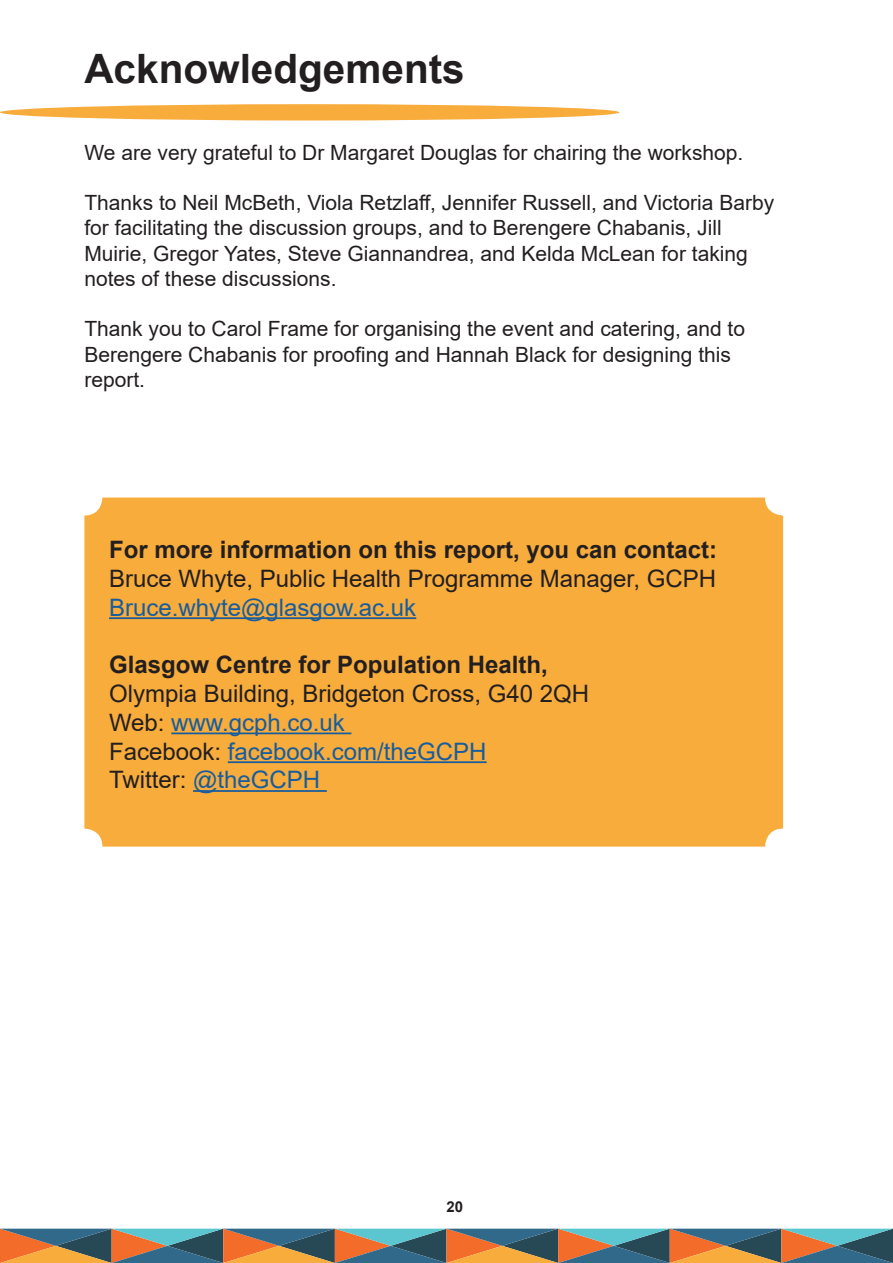
<style>
.page{position:relative;width:893px;height:1263px;background:#fff}
.page>*{position:absolute;margin:0;border:0;box-sizing:border-box;transform-origin:0 0}
.t1{font:700 40.5px "Arial";color:#231f20}
.t2{font:24px "Arial";color:#231f20}
.t3{font:700 24px "Arial";color:#231f20}
.t4{font:24px "Arial";color:#175d9e}
.t5{font:21px/25.2px "Arial";color:#231f20}
.t6{font:700 15px "Arial";color:#231f20}
.s1{color:#231f20}
.s2{color:#175d9e}
</style>
<div class="page">
<svg style="left:0;top:1229px;width:893px;height:34px;background:#7f7765"></svg>
<div style="left:84px;top:497px;width:699px;height:349px;background:#f7ac3c;border-radius:18px"></div>
<hr style="left:109px;top:617px;width:307px;height:2px;background:#175d9e">
<hr style="left:171px;top:732px;width:180px;height:2px;background:#175d9e">
<hr style="left:228px;top:761px;width:259px;height:2px;background:#175d9e">
<hr style="left:193px;top:790px;width:134px;height:2px;background:#175d9e">
<div style="left:0;top:104px;width:619px;height:17px;background:#f7ac3c;border-radius:50%"></div>
<p class="t1" style="left:84px;top:41px;width:382px">Acknowledgements</p>
<p class="t5" style="left:84px;top:140px;width:661px">We are very grateful to Dr Margaret Douglas for chairing the workshop.</p>
<p class="t5" style="left:84px;top:190px;width:691px">Thanks to Neil McBeth, Viola Retzlaff, Jennifer Russell, and Victoria Barby for facilitating the discussion groups, and to Berengere Chabanis, Jill Muirie, Gregor Yates, Steve Giannandrea, and Kelda McLean for taking notes of these discussions.</p>
<p class="t5" style="left:84px;top:316px;width:662px">Thank you to Carol Frame for organising the event and catering, and to<br>Berengere Chabanis for proofing and Hannah Black for designing this report.</p>
<p class="t3" style="left:109px;top:533px;width:610px">For more information on this report, you can contact:</p>
<p class="t2" style="left:109px;top:562px;width:608px">Bruce Whyte, Public Health Programme Manager, GCPH</p>
<p class="t4" style="left:109px;top:591px;width:309px">Bruce.whyte@glasgow.ac.uk</p>
<p class="t3" style="left:109px;top:648px;width:440px">Glasgow Centre for Population Health,</p>
<p class="t2" style="left:109px;top:677px;width:482px">Olympia Building, Bridgeton Cross, G40 2QH</p>
<p class="t4" style="left:109px;top:706px;width:237px"><span class="s1">Web:</span> www.gcph.co.uk</p>
<p class="t4" style="left:109px;top:735px;width:379px"><span class="s1">Facebook:</span> facebook.com/theGCPH</p>
<p class="t2" style="left:109px;top:763px;width:213px">Twitter: <span class="s2">@theGCPH</span></p>
<p class="t6" style="left:446px;top:1196px;width:18px">20</p>
</div>
